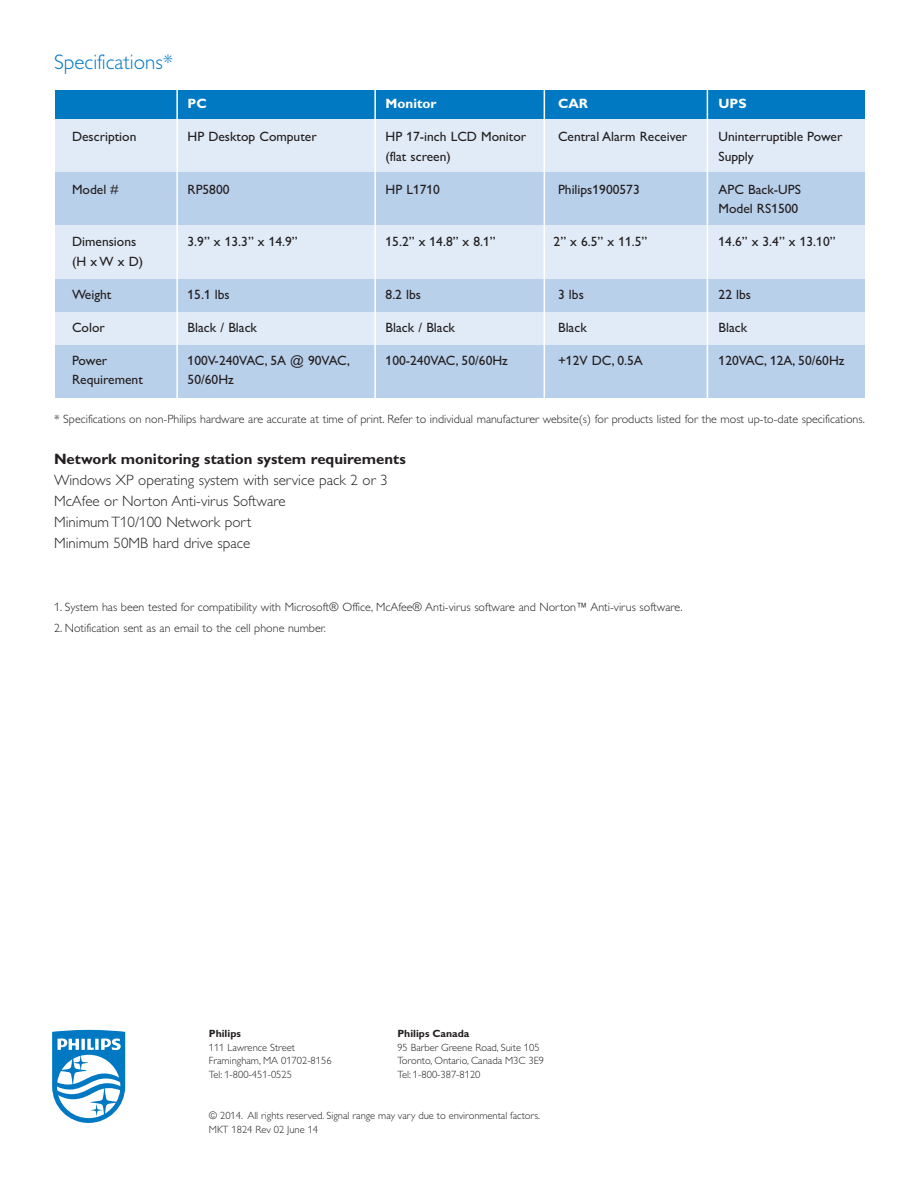
<style>
.page{position:relative;width:918px;height:1188px;background:#fff}
.page>*{position:absolute;margin:0;border:0;box-sizing:border-box;transform-origin:0 0}
.t1{font:21px "Gill Sans Alt One WGL Light";color:#0079c2}
.t2{font:15px/21px "Gill Sans Alt One WGL Light";color:#231f20}
.t3{font:700 15px "Gill Sans Alt One WGL";color:#231f20}
.t4{font:13.5px/19.5px "Gill Sans Alt One WGL";color:#231f20}
.t5{font:700 13.5px "Gill Sans Alt One WGL";color:#fff}
.t6{font:12px "Gill Sans Alt One WGL Light";color:#231f20}
.t7{font:10.5px/13.5px "Gill Sans Alt One WGL Light";color:#231f20}
.t8{font:700 10.5px "Gill Sans Alt One WGL";color:#231f20}
</style>
<div class="page">
<svg style="left:52px;top:1030px;width:73px;height:93px"></svg>
<div style="left:55px;top:113px;width:810px;height:283px;background:#e1ebf7"></div>
<div style="left:55px;top:173px;width:810px;height:52px;background:#b9d0eb"></div>
<div style="left:55px;top:345px;width:810px;height:53px;background:#b9d0eb"></div>
<div style="left:55px;top:279px;width:810px;height:32px;background:#b9d0eb"></div>
<div style="left:55px;top:90px;width:810px;height:28px;background:#0079c2"></div>
<hr style="left:707px;top:85px;width:1px;height:315px;background:#fff">
<hr style="left:544px;top:85px;width:1px;height:315px;background:#fff">
<hr style="left:374px;top:85px;width:2px;height:315px;background:#fff">
<hr style="left:176px;top:85px;width:2px;height:315px;background:#fff">
<h1 class="t1" style="left:54px;top:48px;width:120px">Specifications*</h1>
<p class="t5" style="left:188px;top:95px;width:21px">PC</p>
<p class="t5" style="left:386px;top:95px;width:53px">Monitor</p>
<p class="t5" style="left:558px;top:95px;width:32px">CAR</p>
<p class="t5" style="left:719px;top:95px;width:30px">UPS</p>
<p class="t4" style="left:72px;top:127px;width:66px">Description</p>
<p class="t4" style="left:188px;top:127px;width:131px">HP Desktop Computer</p>
<p class="t4" style="left:386px;top:127px;width:142px">HP 17-inch LCD Monitor</p>
<p class="t4" style="left:558px;top:127px;width:131px">Central Alarm Receiver</p>
<p class="t4" style="left:719px;top:127px;width:125px">Uninterruptible Power</p>
<p class="t4" style="left:386px;top:146px;width:67px">(flat screen)</p>
<p class="t4" style="left:719px;top:146px;width:37px">Supply</p>
<p class="t4" style="left:72px;top:179px;width:48px">Model #</p>
<p class="t4" style="left:188px;top:179px;width:44px">RP5800</p>
<p class="t4" style="left:386px;top:179px;width:56px">HP L1710</p>
<p class="t4" style="left:558px;top:179px;width:83px">Philips1900573</p>
<p class="t4" style="left:719px;top:179px;width:84px">APC Back-UPS<br>Model RS1500</p>
<p class="t4" style="left:72px;top:232px;width:66px">Dimensions</p>
<p class="t4" style="left:188px;top:232px;width:112px">3.9” x 13.3” x 14.9”</p>
<p class="t4" style="left:386px;top:232px;width:112px">15.2” x 14.8” x 8.1”</p>
<p class="t4" style="left:554px;top:232px;width:95px">2” x 6.5” x 11.5”</p>
<p class="t4" style="left:719px;top:232px;width:118px">14.6” x 3.4” x 13.10”</p>
<p class="t4" style="left:72px;top:251px;width:73px">(H x W x D)</p>
<p class="t4" style="left:72px;top:284px;width:41px">Weight</p>
<p class="t4" style="left:188px;top:284px;width:44px">15.1 lbs</p>
<p class="t4" style="left:386px;top:284px;width:37px">8.2 lbs</p>
<p class="t4" style="left:558px;top:284px;width:27px">3 lbs</p>
<p class="t4" style="left:719px;top:284px;width:34px">22 lbs</p>
<p class="t4" style="left:72px;top:317px;width:34px">Color</p>
<p class="t4" style="left:188px;top:317px;width:71px">Black / Black</p>
<p class="t4" style="left:386px;top:317px;width:71px">Black / Black</p>
<p class="t4" style="left:558px;top:317px;width:30px">Black</p>
<p class="t4" style="left:719px;top:317px;width:30px">Black</p>
<p class="t4" style="left:72px;top:350px;width:37px">Power</p>
<p class="t4" style="left:188px;top:350px;width:164px">100V-240VAC, 5A @ 90VAC,</p>
<p class="t4" style="left:386px;top:350px;width:124px">100-240VAC, 50/60Hz</p>
<p class="t4" style="left:558px;top:350px;width:86px">+12V DC, 0.5A</p>
<p class="t4" style="left:719px;top:350px;width:127px">120VAC, 12A, 50/60Hz</p>
<p class="t4" style="left:72px;top:370px;width:72px">Requirement</p>
<p class="t4" style="left:188px;top:370px;width:48px">50/60Hz</p>
<p class="t6" style="left:54px;top:411px;width:812px">* Specifications on non-Philips hardware are accurate at time of print. Refer to individual manufacturer website(s) for products listed for the most up-to-date specifications.</p>
<p class="t3" style="left:54px;top:448px;width:353px">Network monitoring station system requirements</p>
<p class="t2" style="left:54px;top:469px;width:335px">Windows XP operating system with service pack 2 or 3<br>McAfee or Norton Anti-virus Software<br>Minimum T10/100 Network port<br>Minimum 50MB hard drive space</p>
<p class="t6" style="left:54px;top:599px;width:630px">1. System has been tested for compatibility with Microsoft® Office, McAfee® Anti-virus software and Norton™ Anti-virus software.</p>
<p class="t6" style="left:54px;top:620px;width:273px">2. Notification sent as an email to the cell phone number.</p>
<p class="t8" style="left:209px;top:1026px;width:34px">Philips</p>
<p class="t7" style="left:209px;top:1040px;width:124px">111 Lawrence Street<br>Framingham, MA 01702-8156<br>Tel: 1-800-451-0525</p>
<p class="t8" style="left:397px;top:1026px;width:74px">Philips Canada</p>
<p class="t7" style="left:397px;top:1040px;width:148px">95 Barber Greene Road, Suite 105<br>Toronto, Ontario, Canada M3C 3E9<br>Tel: 1-800-387-8120</p>
<p class="t7" style="left:209px;top:1109px;width:333px">© 2014. All rights reserved. Signal range may vary due to environmental factors.<br>MKT 1824 Rev 02 June 14</p>
</div>
